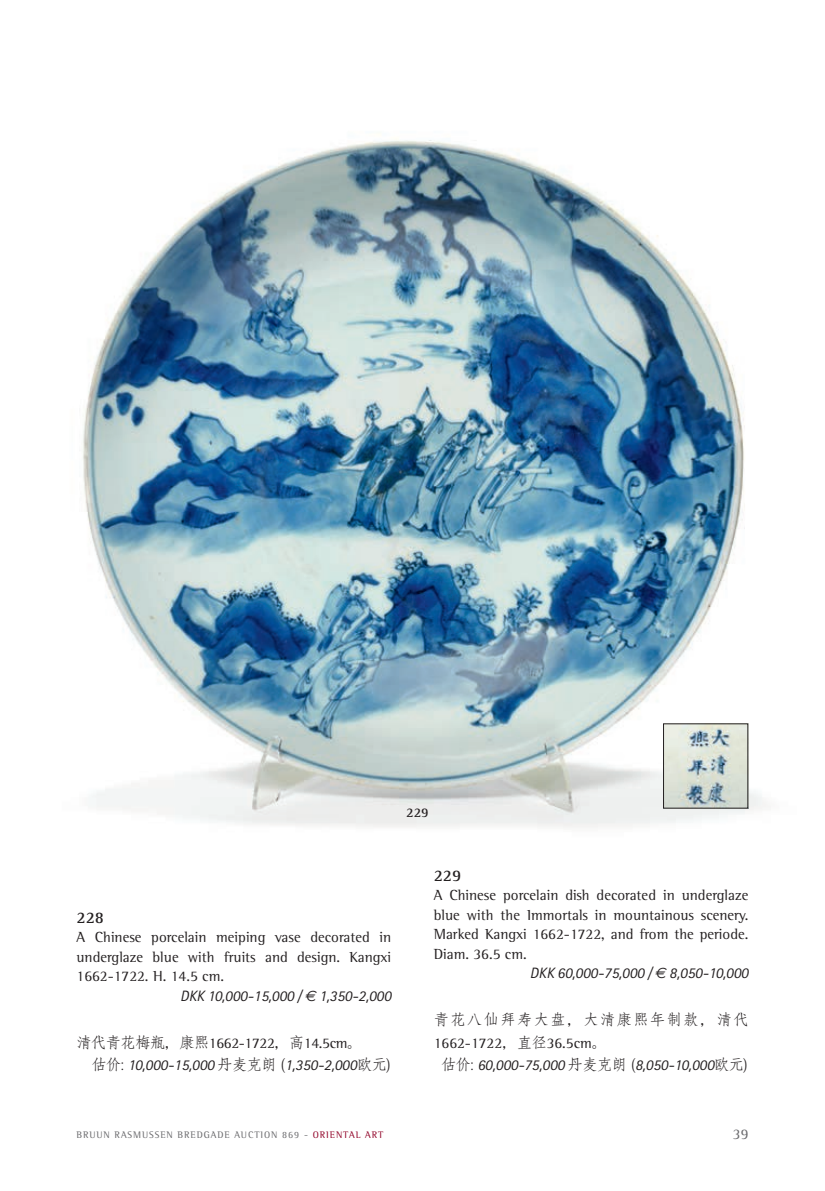
<style>
.page{position:relative;width:825px;height:1191px;background:#fff}
.page>*{position:absolute;margin:0;border:0;box-sizing:border-box;transform-origin:0 0}
.t1{font:700 16.5px "Rotis Semi Serif";color:#231f20}
.t2{font:15px/19.5px "Rotis Semi Serif";color:#231f20;text-align:justify}
.t3{font:italic 15px "Rotis Sans Serif";color:#231f20}
.t4{font:15px "Rotis Semi Serif";letter-spacing:-.02em;color:#231f20}
.t5{font:15px "Adobe Fangsong Std";letter-spacing:.11em;color:#231f20}
.t6{font:15px "Rotis Semi Serif";color:#69696c}
.t7{font:700 13.5px "Rotis Semi Serif";color:#231f20}
.t8{font:9.75px "Rotis Semi Serif";letter-spacing:.095em;color:#69696c}
.s1{font-family:"Euro Sans"}
.s2{font-family:"Adobe Fangsong Std"}
.s3{font-family:"Adobe Fangsong Std";font-style:normal}
.s4{color:#900126}
</style>
<div class="page">
<img style="left:83px;top:140px;width:687px;height:688px">
<img style="left:665px;top:725px;width:81px;height:81px">
<p class="t7" style="left:406px;top:804px;width:24px">229</p>
<p class="t1" style="left:77px;top:907px;width:29px">228</p>
<p class="t2" style="left:77px;top:927px;width:316px">A Chinese porcelain meiping vase decorated in underglaze blue with fruits and design. Kangxi 1662-1722. H. 14.5 cm.</p>
<p class="t3" style="left:180px;top:986px;width:213px">DKK 10,000-15,000 / <span class="s1">€</span> 1,350-2,000</p>
<p class="t4" style="left:77px;top:1034px;width:287px"><span class="s2">清代青花梅瓶，康熙</span>1662-1722<span class="s2">，高</span>14.5cm<span class="s2">。</span></p>
<p class="t3" style="left:91px;top:1056px;width:301px"><span class="s3">估价:</span> 10,000-15,000 <span class="s3">丹麦克朗 (</span>1,350-2,000<span class="s3">欧元)</span></p>
<p class="t1" style="left:434px;top:865px;width:29px">229</p>
<p class="t2" style="left:434px;top:885px;width:316px">A Chinese porcelain dish decorated in underglaze blue with the Immortals in mountainous scenery.<br>Marked Kangxi 1662-1722, and from the periode.<br>Diam. 36.5 cm.</p>
<p class="t3" style="left:530px;top:964px;width:220px">DKK 60,000-75,000 / <span class="s1">€</span> 8,050-10,000</p>
<p class="t5" style="left:434px;top:1010px;width:316px">青花八仙拜寿大盘，大清康熙年制款，清代</p>
<p class="t2" style="left:434px;top:1033px;width:174px">1662-1722<span class="s2">，直径</span>36.5cm<span class="s2">。</span></p>
<p class="t3" style="left:441px;top:1056px;width:309px"><span class="s3">估价:</span> 60,000-75,000 <span class="s3">丹麦克朗 (</span>8,050-10,000<span class="s3">欧元)</span></p>
<p class="t8" style="left:77px;top:1129px;width:308px">BRUUN RASMUSSEN BREDGADE AUCTION 869 - <span class="s4">ORIENTAL ART</span></p>
<p class="t6" style="left:733px;top:1124px;width:17px">39</p>
</div>
